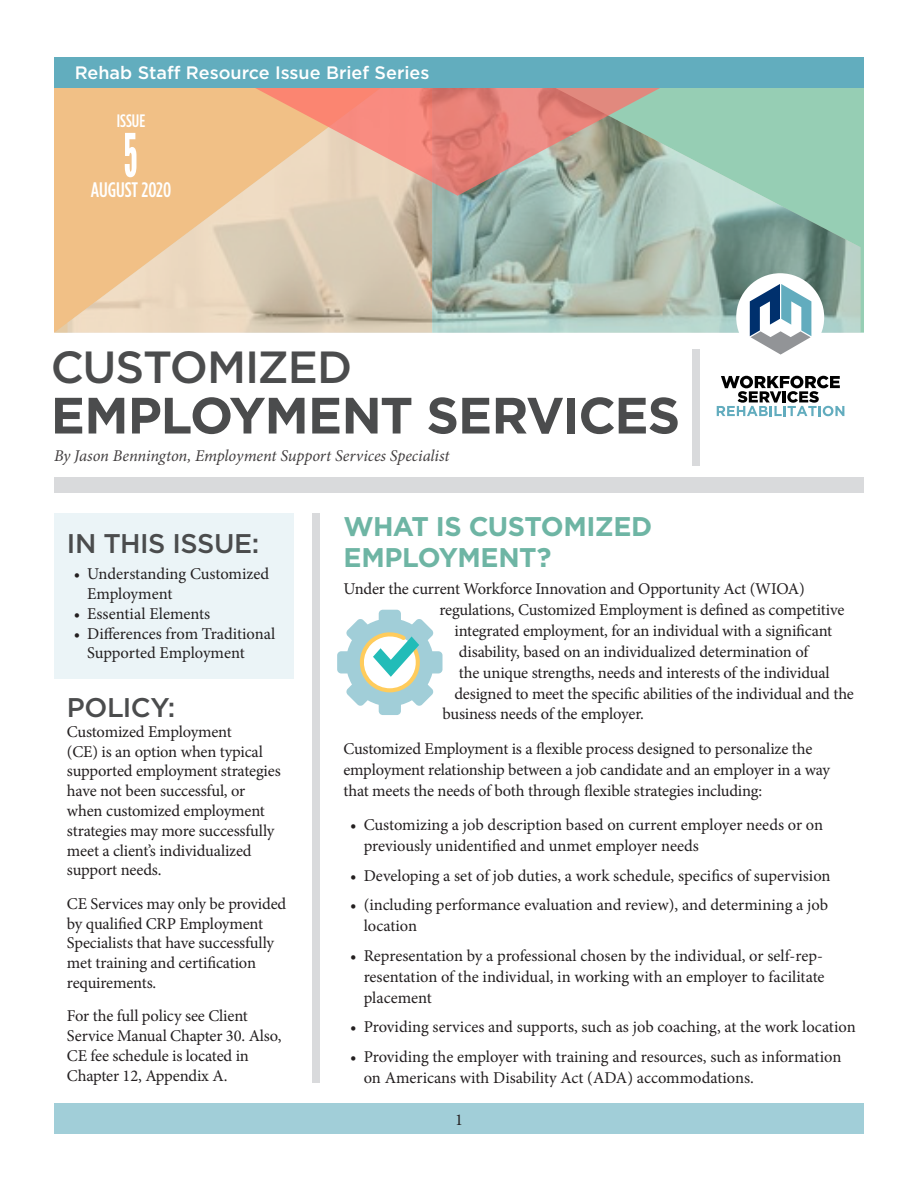
<style>
.page{position:relative;width:918px;height:1188px;background:#fff}
.page>*{position:absolute;margin:0;border:0;box-sizing:border-box;transform-origin:0 0}
.t1{font:condensed 59.7px "League Gothic";color:#fff}
.t2{font:700 51px "Gotham HTF";letter-spacing:-.025em;color:#4b4c4d}
.t3{font:500 45px "Gotham HTF";letter-spacing:-.025em;color:#4b4c4d}
.t4{font:700 27px/31px "Gotham HTF";letter-spacing:-.02em;color:#6eb5a4}
.t5{font:500 27px "Gotham HTF";letter-spacing:-.02em;color:#4b4c4d}
.t6{font:500 condensed 21px "Gotham HTF";color:#fff}
.t7{font:500 18px "Gotham HTF";color:#fff}
.t8{font:500 condensed 18px "Gotham HTF";color:#fff}
.t9{font:16.5px/19.8px "Minion Pro";letter-spacing:-.01em;color:#231f20}
.t10{font:italic 16.5px "Minion Pro";letter-spacing:-.01em;color:#231f20}
</style>
<div class="page">
<div style="left:54px;top:1104px;width:810px;height:30px;background:#a1ced8"></div>
<div style="left:54px;top:513px;width:240px;height:165px;background:#ebf4f7"></div>
<img style="left:68px;top:88px;width:792px;height:245px">
<svg style="left:232px;top:88px;width:451px;height:108px;background:#d4a490"></svg>
<div style="left:54px;top:57px;width:810px;height:31px;background:#62adbe"></div>
<div style="left:54px;top:477px;width:810px;height:16px;background:#d9dadc"></div>
<div style="left:313px;top:513px;width:7px;height:570px;background:#d9dadc"></div>
<div style="left:693px;top:350px;width:7px;height:116px;background:#d9dadc"></div>
<div style="left:736px;top:273px;width:88px;height:88px;background:#fff;border-radius:50%"></div>
<svg style="left:750px;top:284px;width:61px;height:71px"></svg>
<svg style="left:717px;top:376px;width:127px;height:40px"></svg>
<svg style="left:337px;top:610px;width:106px;height:105px"></svg>
<p class="t7" style="left:75px;top:63px;width:356px">Rehab Staff Resource Issue Brief Series</p>
<p class="t8" style="left:117px;top:111px;width:30px">ISSUE</p>
<p class="t1" style="left:124px;top:120px;width:16px">5</p>
<p class="t6" style="left:91px;top:178px;width:82px">AUGUST 2020</p>
<p class="t3" style="left:51px;top:341px;width:303px">CUSTOMIZED</p>
<p class="t2" style="left:51px;top:386px;width:631px">EMPLOYMENT SERVICES</p>
<p class="t10" style="left:54px;top:444px;width:397px">By Jason Bennington, Employment Support Services Specialist</p>
<p class="t5" style="left:67px;top:528px;width:194px">IN THIS ISSUE:</p>
<p class="t9" style="left:87px;top:564px;width:184px;text-indent:-14px">• Understanding Customized<br>Employment</p>
<p class="t9" style="left:74px;top:604px;width:138px">• Essential Elements</p>
<p class="t9" style="left:87px;top:623px;width:190px;text-indent:-14px">• Differences from Traditional<br>Supported Employment</p>
<p class="t5" style="left:67px;top:692px;width:110px">POLICY:</p>
<p class="t9" style="left:67px;top:722px;width:215px">Customized Employment<br>(CE) is an option when typical supported employment strategies have not been successful, or when customized employment strategies may more successfully meet a client’s individualized support needs.</p>
<p class="t9" style="left:67px;top:894px;width:221px">CE Services may only be provided by qualified CRP Employment<br>Specialists that have successfully met training and certification requirements.</p>
<p class="t9" style="left:67px;top:1006px;width:216px">For the full policy see Client<br>Service Manual Chapter 30. Also,<br>CE fee schedule is located in<br>Chapter 12, Appendix A.</p>
<p class="t4" style="left:343px;top:510px;width:310px">WHAT IS CUSTOMIZED<br>EMPLOYMENT?</p>
<p class="t9" style="left:343px;top:579px;width:463px">Under the current Workforce Innovation and Opportunity Act (WIOA)</p>
<p class="t9" style="left:439px;top:600px;width:406px">regulations, Customized Employment is defined as competitive</p>
<p class="t9" style="left:454px;top:621px;width:379px">integrated employment, for an individual with a significant</p>
<p class="t9" style="left:459px;top:642px;width:351px">disability, based on an individualized determination of</p>
<p class="t9" style="left:459px;top:663px;width:372px">the unique strengths, needs and interests of the individual</p>
<p class="t9" style="left:454px;top:684px;width:401px">designed to meet the specific abilities of the individual and the</p>
<p class="t9" style="left:442px;top:704px;width:203px">business needs of the employer.</p>
<p class="t9" style="left:343px;top:738px;width:488px;line-height:20.9px">Customized Employment is a flexible process designed to personalize the employment relationship between a job candidate and an employer in a way that meets the needs of both through flexible strategies including:</p>
<p class="t9" style="left:364px;top:814px;width:461px;line-height:20.9px;text-indent:-14px">• Customizing a job description based on current employer needs or on previously unidentified and unmet employer needs</p>
<p class="t9" style="left:350px;top:865px;width:482px">• Developing a set of job duties, a work schedule, specifics of supervision</p>
<p class="t9" style="left:364px;top:895px;width:466px;line-height:20.9px;text-indent:-14px">• (including performance evaluation and review), and determining a job location</p>
<p class="t9" style="left:364px;top:945px;width:462px;line-height:20.9px;text-align:justify;text-indent:-14px">• Representation by a professional chosen by the individual, or self-rep&shy;resentation of the individual, in working with an employer to facilitate placement</p>
<p class="t9" style="left:350px;top:1017px;width:507px">• Providing services and supports, such as job coaching, at the work location</p>
<p class="t9" style="left:364px;top:1047px;width:479px;line-height:20.9px;text-indent:-14px">• Providing the employer with training and resources, such as information on Americans with Disability Act (ADA) accommodations.</p>
<p class="t9" style="left:455px;top:1110px;width:9px">1</p>
</div>
